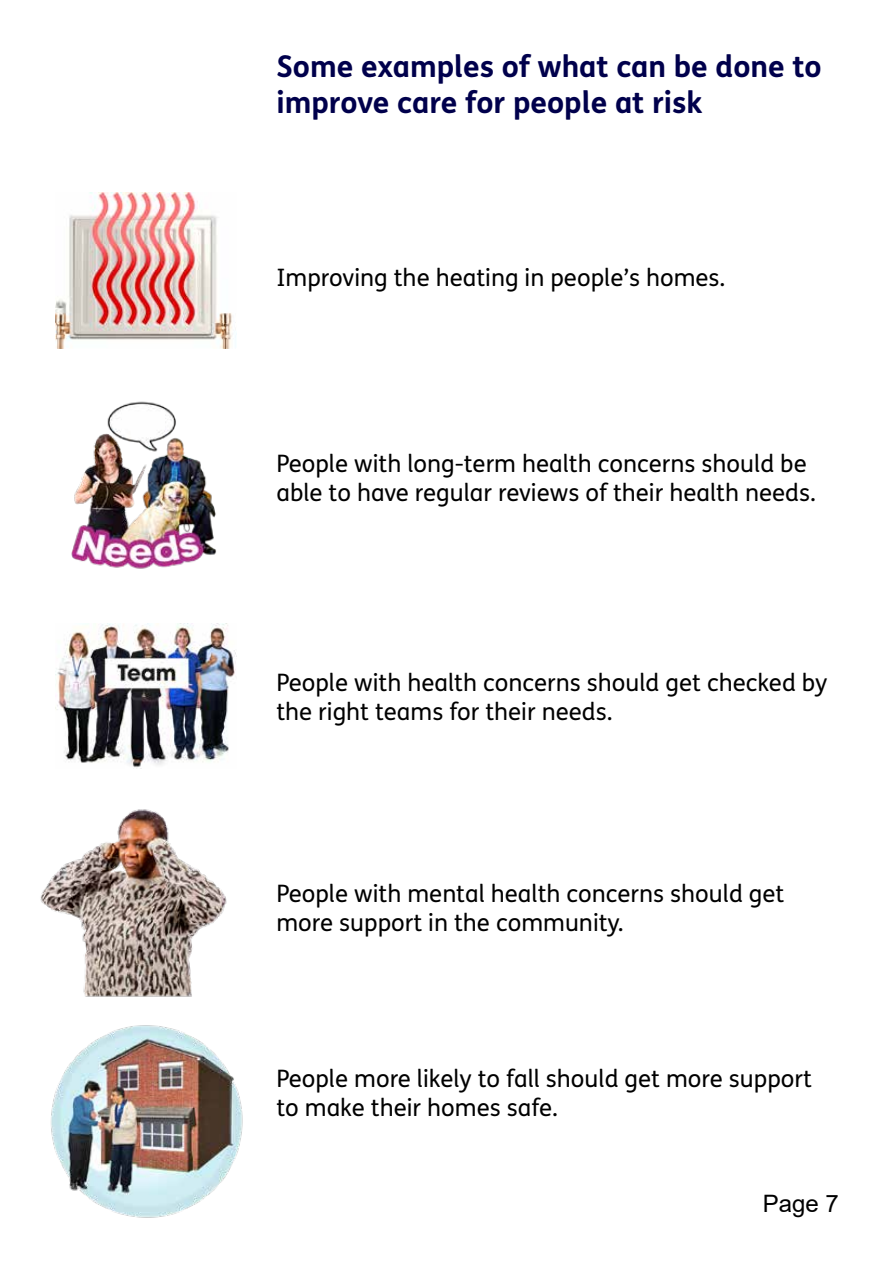
<style>
.page{position:relative;width:893px;height:1263px;background:#fff}
.page>*{position:absolute;margin:0;border:0;box-sizing:border-box;transform-origin:0 0}
.t1{font:700 30px "FS Me Pro";color:#00004c}
.t2{font:24px/28.8px "FS Me Pro";color:#000}
.t3{font:24px "Arial";color:#000}
</style>
<div class="page">
<img style="left:55px;top:192px;width:182px;height:156px">
<img style="left:55px;top:624px;width:182px;height:144px">
<img style="left:51px;top:1025px;width:192px;height:193px">
<img style="left:71px;top:401px;width:146px;height:168px">
<img style="left:40px;top:809px;width:187px;height:188px">
<p class="t1" style="left:276px;top:43px;width:547px">Some examples of what can be done to</p>
<h2 class="t1" style="left:276px;top:79px;width:428px">improve care for people at risk</h2>
<p class="t2" style="left:276px;top:263px;width:450px">Improving the heating in people’s homes.</p>
<p class="t2" style="left:276px;top:449px;width:541px">People with long-term health concerns should be able to have regular reviews of their health needs.</p>
<p class="t2" style="left:276px;top:668px;width:552px">People with health concerns should get checked by the right teams for their needs.</p>
<p class="t2" style="left:276px;top:879px;width:509px">People with mental health concerns should get more support in the community.</p>
<p class="t2" style="left:276px;top:1064px;width:537px">People more likely to fall should get more support to make their homes safe.</p>
<p class="t3" style="left:763px;top:1187px;width:78px">Page 7</p>
</div>
